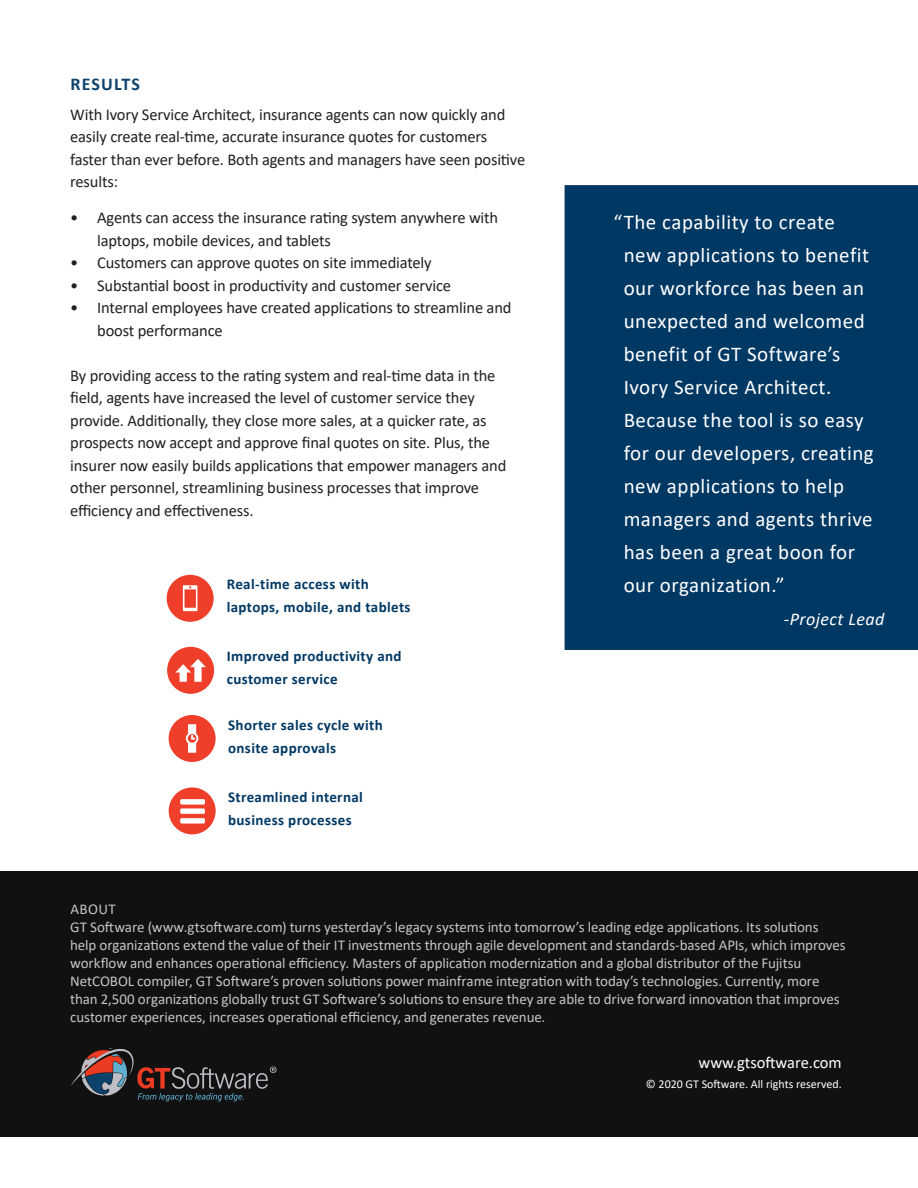
<style>
.page{position:relative;width:918px;height:1188px;background:#fff}
.page>*{position:absolute;margin:0;border:0;box-sizing:border-box;transform-origin:0 0}
.t1{font:21px/33px "Calibri";letter-spacing:.025em;color:#fff}
.t2{font:italic 18px "Calibri";letter-spacing:.025em;color:#fff}
.Subhead{font:700 18px "Calibri";letter-spacing:.06em;color:#0d426c}
.t3{font:16.5px/22.5px "Calibri";letter-spacing:-.01em;color:#231f20}
.t4{font:16.5px "Calibri";color:#fff}
.Subhead-2{font:15px/18px "Calibri";letter-spacing:-.005em;color:#c4c5c9}
.t5{font:700 15px/22.5px "Calibri";letter-spacing:.025em;color:#003864}
.t6{font:12px "Calibri";color:#fff}
</style>
<div class="page">
<div style="left:0;top:872px;width:918px;height:265px;background:#111"></div>
<svg style="left:70px;top:1049px;width:207px;height:52px"></svg>
<div style="left:564px;top:185px;width:354px;height:465px;background:#003864"></div>
<div style="left:169px;top:715px;width:47px;height:47px;background:#ef3e29;border-radius:50%"></div>
<svg style="left:186px;top:724px;width:12px;height:29px"></svg>
<div style="left:167px;top:575px;width:47px;height:47px;background:#ef3e29;border-radius:50%"></div>
<svg style="left:183px;top:585px;width:14px;height:26px"></svg>
<div style="left:167px;top:647px;width:47px;height:47px;background:#ef3e29;border-radius:50%"></div>
<svg style="left:175px;top:659px;width:31px;height:23px"></svg>
<div style="left:169px;top:787px;width:47px;height:47px;background:#ef3e29;border-radius:50%"></div>
<div style="left:180px;top:808px;width:25px;height:6px;background:#fff;border-radius:2px"></div>
<div style="left:180px;top:799px;width:25px;height:6px;background:#fff;border-radius:2px"></div>
<div style="left:180px;top:818px;width:25px;height:6px;background:#fff;border-radius:2px"></div>
<p class="Subhead" style="left:71px;top:72px;width:71px">RESULTS</p>
<p class="t3" style="left:70px;top:103px;width:457px">With Ivory Service Architect, insurance agents can now quickly and easily create real-time, accurate insurance quotes for customers faster than ever before. Both agents and managers have seen positive results:</p>
<p class="t3" style="left:97px;top:206px;width:403px;text-indent:-27px">• Agents can access the insurance rating system anywhere with laptops, mobile devices, and tablets</p>
<p class="t3" style="left:70px;top:251px;width:363px">• Customers can approve quotes on site immediately</p>
<p class="t3" style="left:70px;top:274px;width:382px">• Substantial boost in productivity and customer service</p>
<p class="t3" style="left:97px;top:296px;width:416px;text-indent:-27px">• Internal employees have created applications to streamline and boost performance</p>
<p class="t3" style="left:70px;top:364px;width:438px">By providing access to the rating system and real-time data in the field, agents have increased the level of customer service they provide. Additionally, they close more sales, at a quicker rate, as prospects now accept and approve final quotes on site. Plus, the insurer now easily builds applications that empower managers and other personnel, streamlining business processes that improve efficiency and effectiveness.</p>
<p class="t5" style="left:227px;top:573px;width:185px">Real-time access with laptops, mobile, and tablets</p>
<p class="t5" style="left:227px;top:645px;width:176px">Improved productivity and customer service</p>
<p class="t5" style="left:228px;top:714px;width:156px">Shorter sales cycle with onsite approvals</p>
<p class="t5" style="left:228px;top:786px;width:136px">Streamlined internal business processes</p>
<p class="t1" style="left:624px;top:205px;width:252px;text-indent:-10px">“The capability to create new applications to benefit our workforce has been an unexpected and welcomed benefit of GT Software’s<br>Ivory Service Architect.<br>Because the tool is so easy for our developers, creating new applications to help managers and agents thrive has been a great boon for our organization.”</p>
<p class="t2" style="left:784px;top:606px;width:102px">-Project Lead</p>
<p class="Subhead-2" style="left:70px;top:899px;width:47px">ABOUT</p>
<p class="Subhead-2" style="left:70px;top:917px;width:777px">GT Software (www.gtsoftware.com) turns yesterday’s legacy systems into tomorrow’s leading edge applications. Its solutions help organizations extend the value of their IT investments through agile development and standards-based APIs, which improves workflow and enhances operational efficiency. Masters of application modernization and a global distributor of the Fujitsu NetCOBOL compiler, GT Software’s proven solutions power mainframe integration with today’s technologies. Currently, more than 2,500 organizations globally trust GT Software’s solutions to ensure they are able to drive forward innovation that improves customer experiences, increases operational efficiency, and generates revenue.</p>
<p class="t4" style="left:698px;top:1051px;width:145px">www.gtsoftware.com</p>
<p class="t6" style="left:646px;top:1076px;width:197px">© 2020 GT Software. All rights reserved.</p>
</div>
